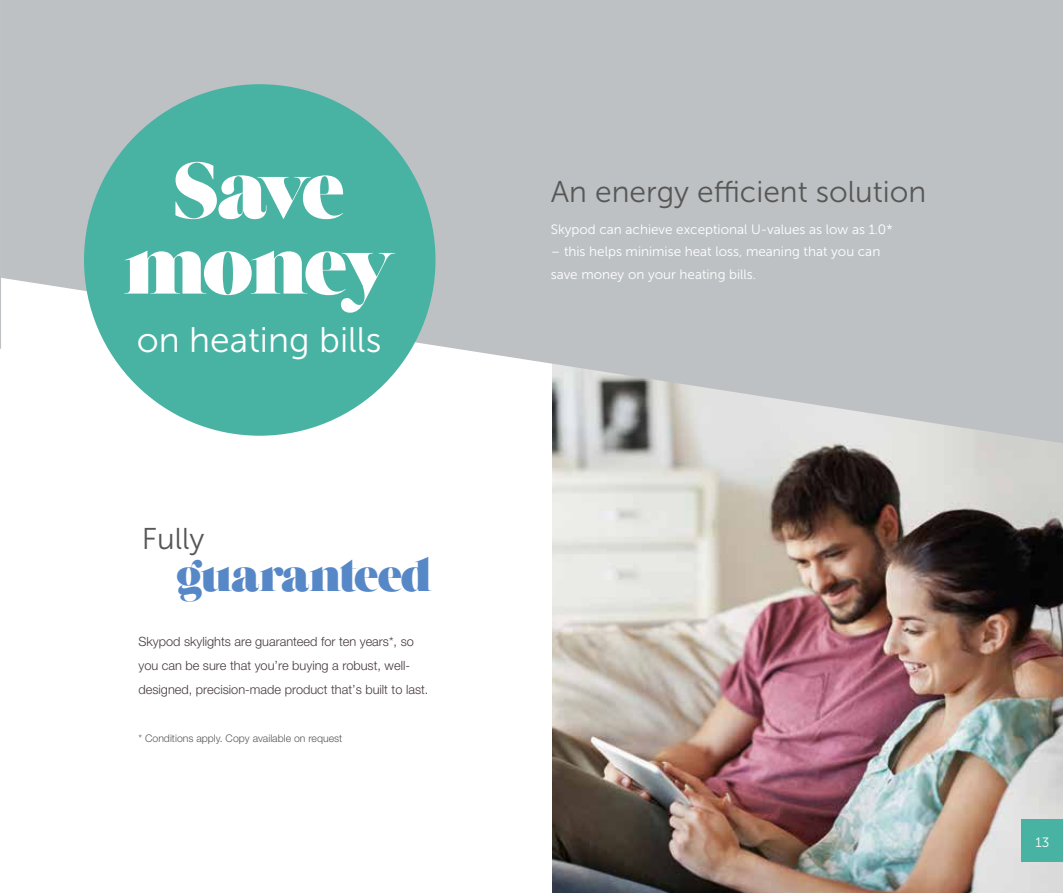
<style>
.page{position:relative;width:1063px;height:893px;background:#fff}
.page>*{position:absolute;margin:0;border:0;box-sizing:border-box;transform-origin:0 0}
.t1{font:79.65px/76.1px "Grumpy Black 88";letter-spacing:-.045em;color:#fff;text-align:center}
.t2{font:45px "Grumpy Black 88";letter-spacing:-.02em;color:#5688c7}
.t3{font:35.4px "Museo Sans 300";color:#fff}
.t4{font:30px "Museo Sans 300";color:#575756}
.t5{font:13.5px/22.5px "Museo Sans 300";color:#fff}
.t6{font:300 12.75px/24px "Helvetica Neue LT Std";color:#45393c}
.t7{font:300 10.5px "Helvetica Neue LT Std";color:#575756}
</style>
<div class="page">
<hr style="left:0;top:0;width:1px;height:349px;background:#bec1c4">
<img style="left:553px;top:443px;width:510px;height:450px">
<svg style="left:1px;top:0;width:1062px;height:443px;background:#c5c8ca"></svg>
<div style="left:1022px;top:819px;width:41px;height:43px;background:#49b3a3"></div>
<div style="left:84px;top:84px;width:352px;height:352px;background:#49b3a3;border-radius:50%"></div>
<h1 class="t1" style="left:124px;top:152px;width:273px">Save money</h1>
<h3 class="t3" style="left:137px;top:321px;width:246px">on heating bills</h3>
<h3 class="t4" style="left:142px;top:523px;width:64px">Fully</h3>
<h2 class="t2" style="left:177px;top:549px;width:257px">guaranteed</h2>
<p class="t6" style="left:139px;top:629px;width:291px">Skypod skylights are guaranteed for ten years*, so you can be sure that you’re buying a robust, well&shy;designed, precision-made product that’s built to last.</p>
<p class="t7" style="left:139px;top:732px;width:205px">* Conditions apply. Copy available on request</p>
<h3 class="t4" style="left:551px;top:176px;width:377px">An energy efficient solution</h3>
<p class="t5" style="left:551px;top:218px;width:343px">Skypod can achieve exceptional U-values as low as 1.0*</p>
<p class="t5" style="left:551px;top:241px;width:331px">– this helps minimise heat loss, meaning that you can save money on your heating bills.</p>
<p class="t5" style="left:1036px;top:831px;width:15px">13</p>
</div>
